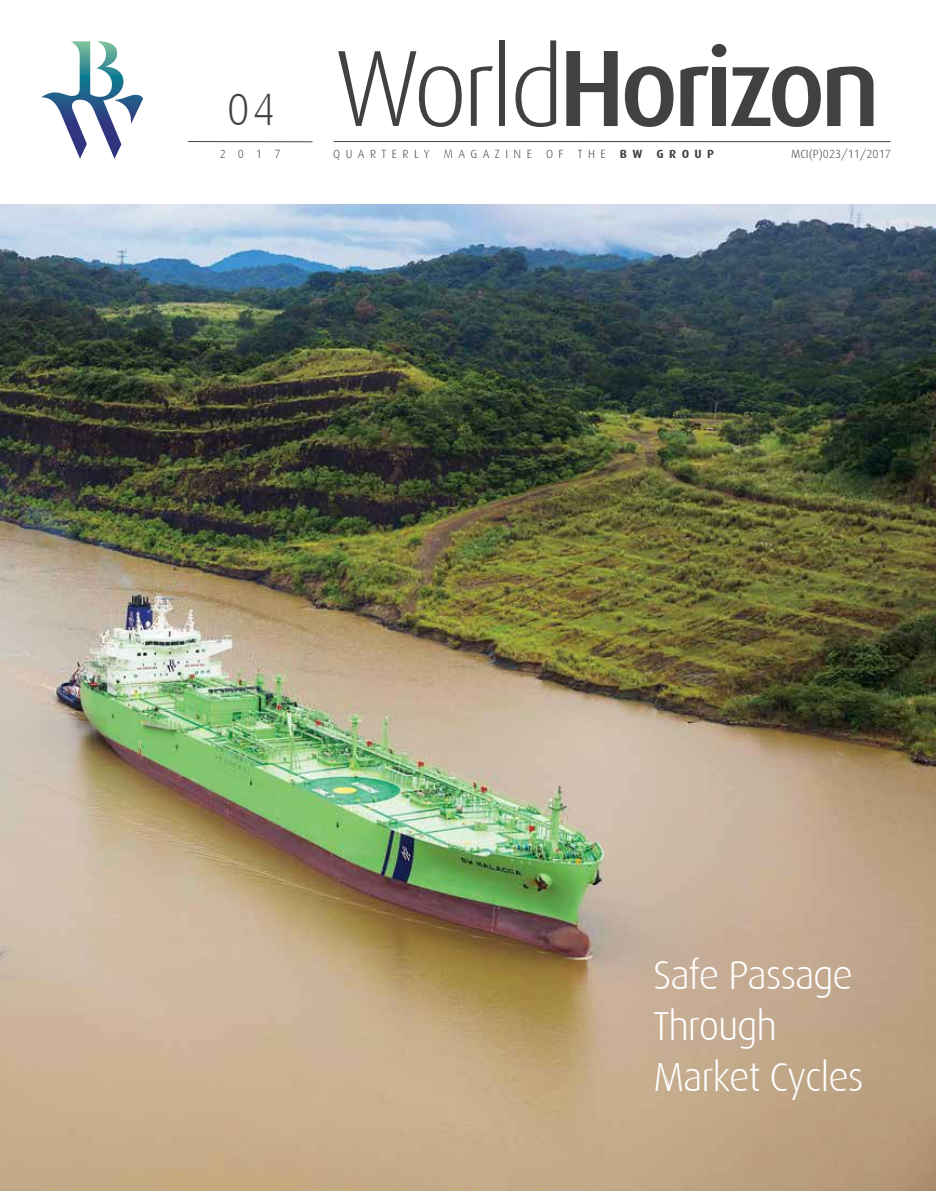
<style>
.page{position:relative;width:936px;height:1191px;background:#fff}
.page>*{position:absolute;margin:0;border:0;box-sizing:border-box;transform-origin:0 0}
.t1{font:300 45.3px "Dax";color:#414042}
.t2{font:300 40.5px/51px "Dax";letter-spacing:-.03em;color:#fff}
.t3{font:300 11.85px "Dax";letter-spacing:.455em;color:#414042}
.t4{font:300 11.85px "Dax";color:#414042}
.s1{font-weight:700}
</style>
<div class="page">
<img style="left:0;top:204px;width:935px;height:987px">
<svg style="left:41px;top:41px;width:102px;height:118px"></svg>
<svg style="left:338px;top:51px;width:123px;height:76px"></svg>
<svg style="left:471px;top:66px;width:22px;height:60px"></svg>
<div style="left:499px;top:40px;width:6px;height:86px;background:#414042"></div>
<svg style="left:515px;top:40px;width:41px;height:87px"></svg>
<svg style="left:566px;top:51px;width:51px;height:75px"></svg>
<svg style="left:624px;top:66px;width:49px;height:61px"></svg>
<svg style="left:680px;top:66px;width:28px;height:60px"></svg>
<div style="left:712px;top:67px;width:13px;height:59px;background:#414042"></div>
<svg style="left:731px;top:66px;width:89px;height:61px"></svg>
<div style="left:711px;top:44px;width:15px;height:13px;background:#414042;border-radius:50%"></div>
<svg style="left:827px;top:66px;width:47px;height:60px"></svg>
<hr style="left:188px;top:141px;width:124px;height:1px;background:#414042">
<hr style="left:334px;top:141px;width:556px;height:1px;background:#414042">
<svg style="left:444px;top:150px;width:8px;height:8px"></svg>
<h1 class="t1" style="left:227px;top:84px;width:50px">04</h1>
<p class="t3" style="left:220px;top:147px;width:62px">2017</p>
<p class="t3" style="left:333px;top:147px;width:98px">QUARTERLY</p>
<p class="t3" style="left:458px;top:147px;width:257px">AGAZINE OF THE <span class="s1">BW GROUP</span></p>
<p class="t4" style="left:791px;top:147px;width:101px">MCI(P)023/11/2017</p>
<h2 class="t2" style="left:653px;top:950px;width:212px">Safe Passage<br>Through<br>Market Cycles</h2>
</div>
